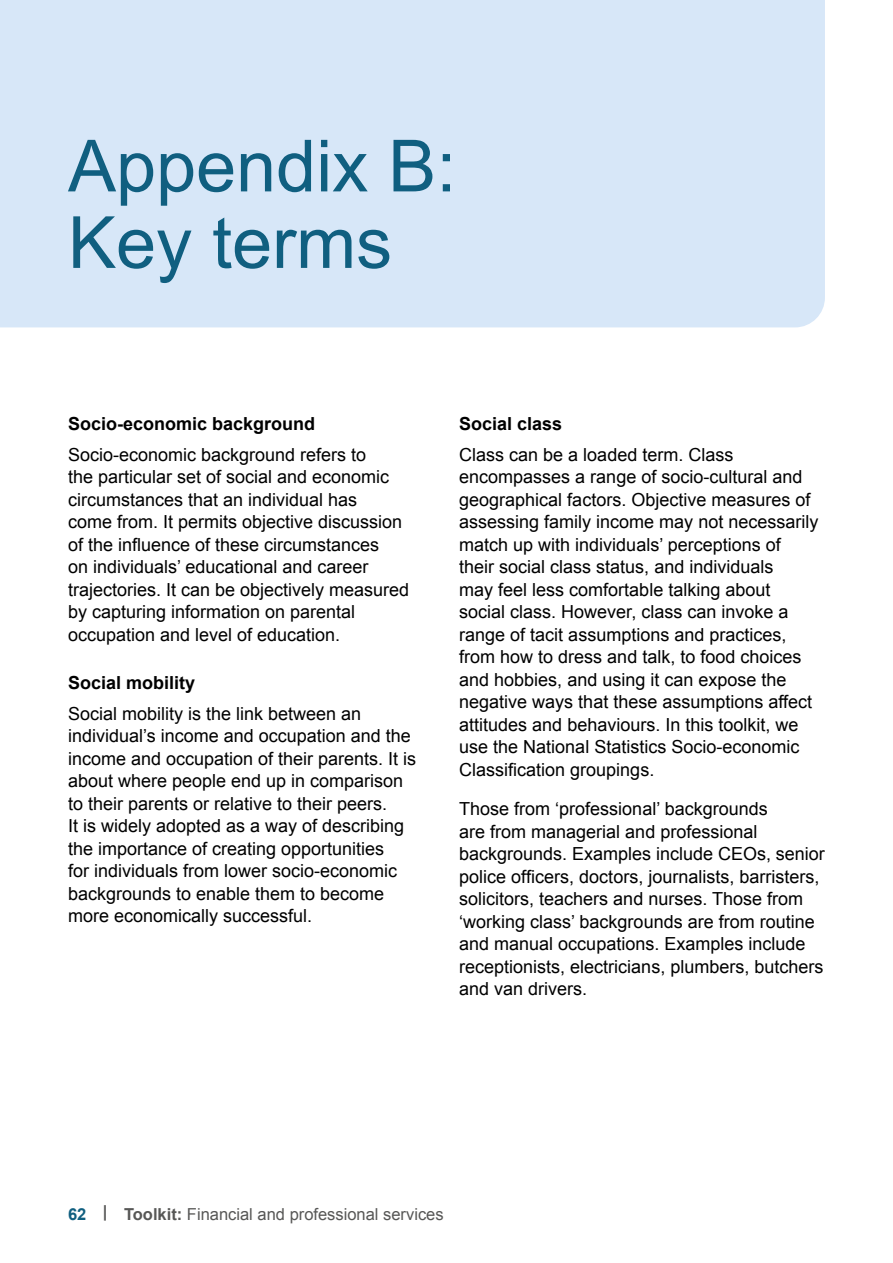
<style>
.page{position:relative;width:893px;height:1263px;background:#fff}
.page>*{position:absolute;margin:0;border:0;box-sizing:border-box;transform-origin:0 0}
.H1_Appendix_Hdr_48_5{font:72px/76.5px "Arial";color:#105f80}
.Body_12_15_reg__4a{font:18px/22.5px "Arial";color:#000}
.H2_Subhd_12_15_bold{font:700 18px "Arial";color:#000}
.t1{font:16.5px "Arial";color:#575756}
.s1{font-weight:700;color:#105f80}
.s2{font-weight:700}
</style>
<div class="page">
<div style="left:0;top:0;width:825px;height:327px;background:#d7e7f8"></div>
<h1 class="H1_Appendix_Hdr_48_5" style="left:68px;top:129px;width:390px">Appendix B:<br>Key terms</h1>
<h2 class="H2_Subhd_12_15_bold" style="left:68px;top:412px;width:249px">Socio-economic background</h2>
<p class="Body_12_15_reg__4a" style="left:68px;top:443px;width:343px">Socio-economic background refers to<br>the particular set of social and economic circumstances that an individual has<br>come from. It permits objective discussion of the influence of these circumstances<br>on individuals’ educational and career trajectories. It can be objectively measured by capturing information on parental occupation and level of education.</p>
<h2 class="H2_Subhd_12_15_bold" style="left:68px;top:671px;width:129px">Social mobility</h2>
<p class="Body_12_15_reg__4a" style="left:68px;top:702px;width:350px">Social mobility is the link between an individual’s income and occupation and the income and occupation of their parents. It is about where people end up in comparison to their parents or relative to their peers.<br>It is widely adopted as a way of describing the importance of creating opportunities<br>for individuals from lower socio-economic backgrounds to enable them to become more economically successful.</p>
<h2 class="H2_Subhd_12_15_bold" style="left:459px;top:412px;width:105px">Social class</h2>
<p class="Body_12_15_reg__4a" style="left:459px;top:443px;width:361px">Class can be a loaded term. Class encompasses a range of socio-cultural and geographical factors. Objective measures of assessing family income may not necessarily match up with individuals’ perceptions of their social class status, and individuals<br>may feel less comfortable talking about social class. However, class can invoke a range of tacit assumptions and practices, from how to dress and talk, to food choices and hobbies, and using it can expose the negative ways that these assumptions affect attitudes and behaviours. In this toolkit, we use the National Statistics Socio-economic Classification groupings.</p>
<p class="Body_12_15_reg__4a" style="left:459px;top:798px;width:367px">Those from ‘professional’ backgrounds<br>are from managerial and professional backgrounds. Examples include CEOs, senior police officers, doctors, journalists, barristers, solicitors, teachers and nurses. Those from ‘working class’ backgrounds are from routine and manual occupations. Examples include receptionists, electricians, plumbers, butchers and van drivers.</p>
<p class="t1" style="left:68px;top:1203px;width:377px"><span class="s1">62</span> <sup>|</sup> <span class="s2">Toolkit:</span> Financial and professional services</p>
</div>
